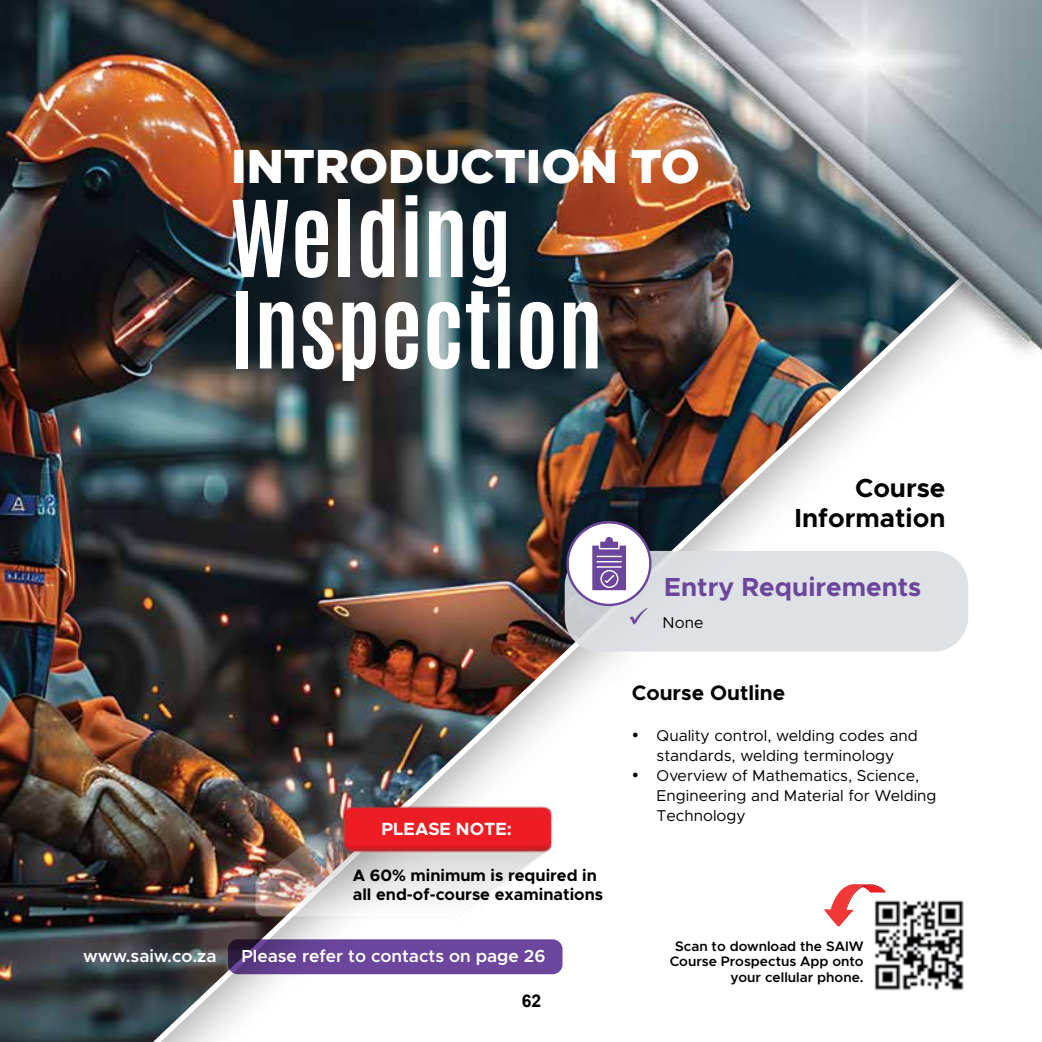
<style>
.page{position:relative;width:1042px;height:1042px;background:#fff}
.page>*{position:absolute;margin:0;border:0;box-sizing:border-box;transform-origin:0 0}
.t1{font:700 89.77px/91.4px "Antonio";color:#fff}
.t2{font:900 47.25px "Gotham";color:#fff}
.t3{font:700 26.25px/29.8px "Metropolis";color:#000;text-align:right}
.t4{font:700 26.25px "Metropolis";color:#6b469c}
.t5{font:700 21px "Metropolis";color:#000}
.t6{font:700 17.85px "Metropolis";color:#fff}
.t7{font:600 17.5px "Metropolis";color:#fff}
.t8{font:700 17.5px "Arial";color:#000}
.t9{font:700 16.62px/18.6px "Metropolis";color:#000}
.t10{font:15.75px/20.1px "Metropolis";color:#000;text-align:center}
.t11{font:600 13.83px/15.8px "Metropolis";color:#000;text-align:right}
.s1{color:#6b469c}
</style>
<div class="page">
<img style="left:0;top:0;width:968px;height:1042px">
<img style="left:595px;top:0;width:447px;height:436px">
<div style="left:872px;top:895px;width:96px;height:100px;background:#fff"></div>
<img style="left:874px;top:900px;width:90px;height:91px">
<svg style="left:824px;top:884px;width:61px;height:42px"></svg>
<svg style="left:228px;top:939px;width:334px;height:35px;fill:#6b469c"></svg>
<div style="left:565px;top:551px;width:403px;height:100px;background:#dbdfe3;border-radius:35px"></div>
<svg style="left:566px;top:521px;width:85px;height:85px"></svg>
<img style="left:254px;top:799px;width:310px;height:126px">
<h2 class="t2" style="left:231px;top:139px;width:470px">INTRODUCTION TO</h2>
<h1 class="t1" style="left:230px;top:194px;width:374px">Welding<br>Inspection</h1>
<p class="t6" style="left:381px;top:817px;width:132px">PLEASE NOTE:</p>
<p class="t9" style="left:353px;top:866px;width:252px">A 60% minimum is required in all end-of-course examinations</p>
<p class="t7" style="left:83px;top:945px;width:135px">www.saiw.co.za</p>
<p class="t7" style="left:241px;top:945px;width:306px">Please refer to contacts on page 26</p>
<p class="t8" style="left:522px;top:989px;width:21px">62</p>
<h3 class="t3" style="left:794px;top:473px;width:152px">Course<br>Information</h3>
<h3 class="t4" style="left:664px;top:570px;width:259px">Entry Requirements</h3>
<p class="t10" style="left:628px;top:612px;width:77px"><span class="s1">✓</span> None</p>
<h3 class="t5" style="left:632px;top:680px;width:155px">Course Outline</h3>
<p class="t10" style="left:632px;top:725px;width:287px">• Quality control, welding codes and standards, welding terminology</p>
<p class="t10" style="left:656px;top:765px;width:281px;text-align:left;text-indent:-25px">• Overview of Mathematics, Science,<br>Engineering and Material for Welding<br>Technology</p>
<p class="t11" style="left:670px;top:938px;width:195px">Scan to download the SAIW<br>Course Prospectus App onto your cellular phone.</p>
</div>
